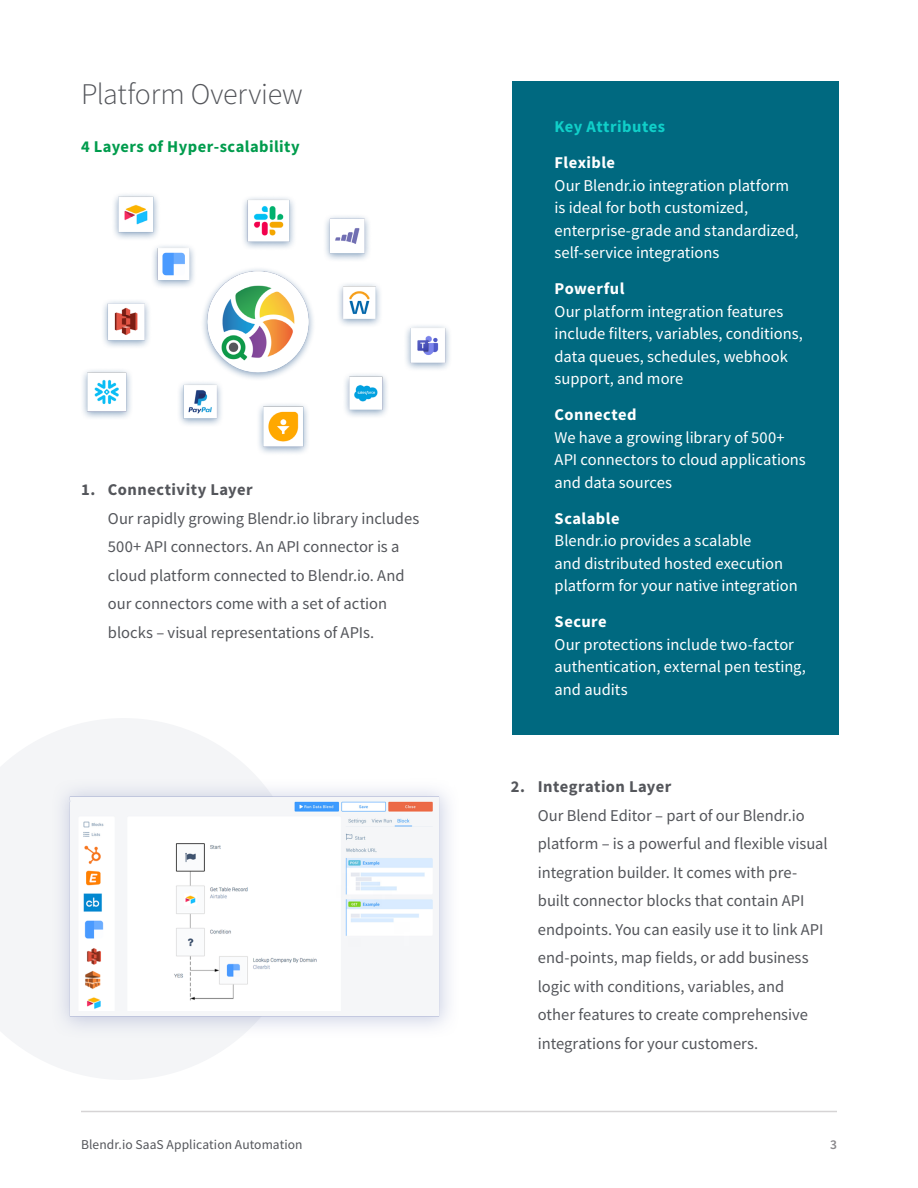
<style>
.page{position:relative;width:918px;height:1188px;background:#fff}
.page>*{position:absolute;margin:0;border:0;box-sizing:border-box;transform-origin:0 0}
.t1{font:300 30px "Source Sans Pro";letter-spacing:-.01em;color:#54565b}
.t2{font:16.5px/28.5px "Source Sans Pro";color:#54565b}
.t3{font:16.5px/22.5px "Source Sans Pro";color:#fff}
.t4{font:700 16.5px "Source Sans Pro";letter-spacing:.025em;color:#fff}
.t5{font:700 16.5px "Source Sans Pro";letter-spacing:.025em;color:#54565b}
.t6{font:700 16.5px "Source Sans Pro";letter-spacing:.03em;color:#009c4d}
.t7{font:700 16.5px "Source Sans Pro";letter-spacing:.03em;color:#10cfc9}
.t8{font:13.5px "Source Sans Pro";letter-spacing:.005em;color:#54565b}
.t9{font:600 13.5px "Source Sans Pro";color:#89878b}
</style>
<div class="page">
<hr style="left:81px;top:1111px;width:756px;height:1px;background:#d6d4d5">
<svg style="left:0;top:718px;width:226px;height:362px;fill:#f4f5f7"></svg>
<div style="left:512px;top:81px;width:326px;height:653px;background:#006980"></div>
<img style="left:83px;top:194px;width:367px;height:259px">
<img style="left:17px;top:751px;width:432px;height:311px">
<h1 class="t1" style="left:81px;top:75px;width:223px">Platform Overview</h1>
<p class="t6" style="left:81px;top:136px;width:220px">4 Layers of Hyper-scalability</p>
<p class="t5" style="left:81px;top:479px;width:173px">1. Connectivity Layer</p>
<p class="t2" style="left:108px;top:504px;width:313px">Our rapidly growing Blendr.io library includes 500+ API connectors. An API connector is a cloud platform connected to Blendr.io. And our connectors come with a set of action blocks – visual representations of APIs.</p>
<p class="t7" style="left:555px;top:116px;width:112px">Key Attributes</p>
<p class="t4" style="left:555px;top:152px;width:62px">Flexible</p>
<p class="t3" style="left:555px;top:174px;width:246px">Our Blendr.io integration platform is ideal for both customized, enterprise-grade and standardized, self-service integrations</p>
<p class="t4" style="left:555px;top:278px;width:71px">Powerful</p>
<p class="t3" style="left:555px;top:300px;width:250px">Our platform integration features include filters, variables, conditions, data queues, schedules, webhook support, and more</p>
<p class="t4" style="left:555px;top:404px;width:84px">Connected</p>
<p class="t3" style="left:555px;top:426px;width:253px">We have a growing library of 500+<br>API connectors to cloud applications and data sources</p>
<p class="t4" style="left:555px;top:507px;width:66px">Scalable</p>
<p class="t3" style="left:555px;top:530px;width:245px">Blendr.io provides a scalable<br>and distributed hosted execution platform for your native integration</p>
<p class="t4" style="left:555px;top:611px;width:54px">Secure</p>
<p class="t3" style="left:555px;top:633px;width:253px">Our protections include two-factor authentication, external pen testing, and audits</p>
<p class="t5" style="left:511px;top:776px;width:162px">2. Integration Layer</p>
<p class="t2" style="left:538px;top:801px;width:291px">Our Blend Editor – part of our Blendr.io platform – is a powerful and flexible visual integration builder. It comes with pre&shy;built connector blocks that contain API endpoints. You can easily use it to link API end-points, map fields, or add business logic with conditions, variables, and<br>other features to create comprehensive integrations for your customers.</p>
<p class="t8" style="left:81px;top:1136px;width:223px">Blendr.io SaaS Application Automation</p>
<p class="t9" style="left:830px;top:1136px;width:8px">3</p>
</div>
